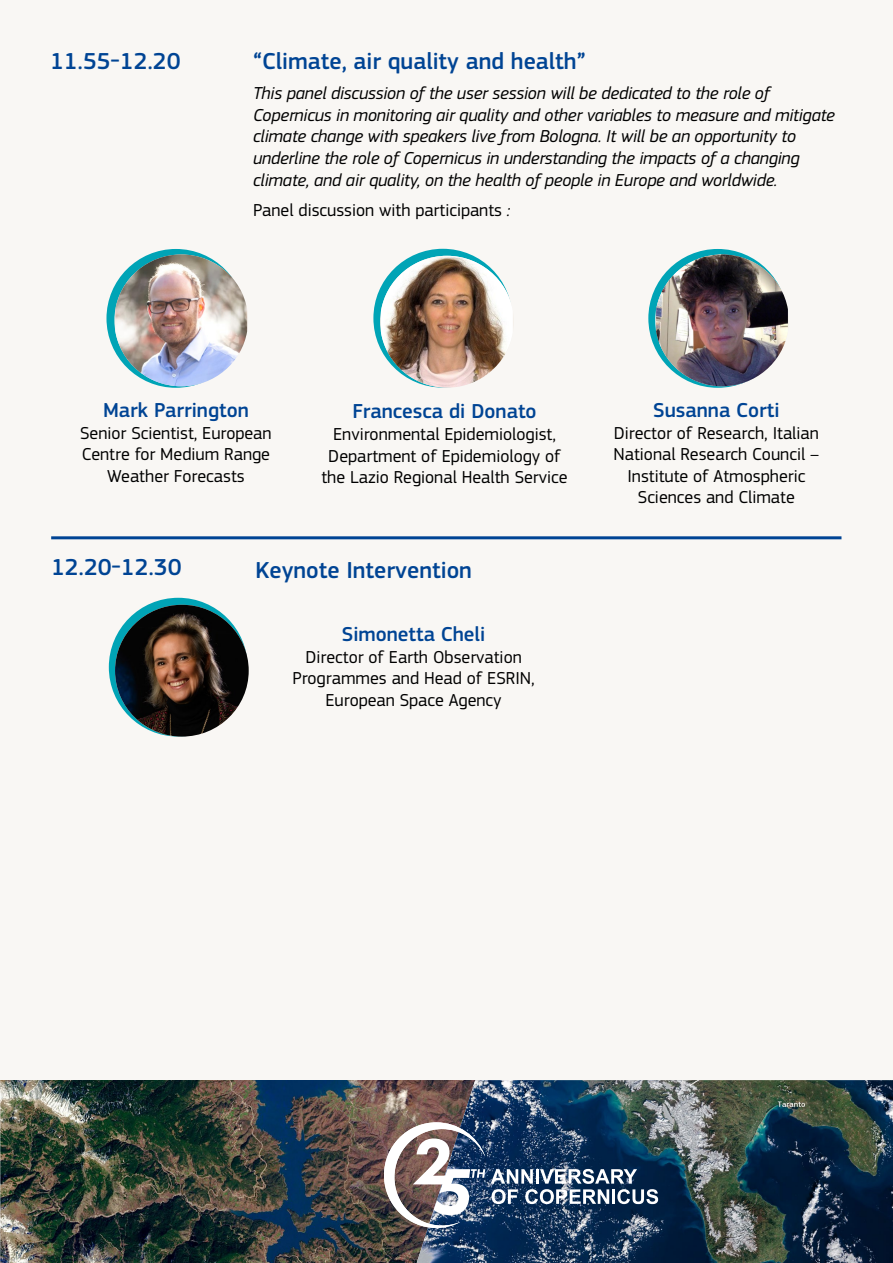
<style>
.page{position:relative;width:893px;height:1263px;background:#fff}
.page>*{position:absolute;margin:0;border:0;box-sizing:border-box;transform-origin:0 0}
.t1{font:500 24px "EC Square Sans Pro";color:#004494}
.t2{font:500 21px "EC Square Sans Pro";color:#004494}
.t3{font:18px/21.6px "EC Square Sans Pro";color:#000;text-align:center}
.t4{font:italic 18px/21.6px "EC Square Sans Pro";letter-spacing:-.01em;color:#000}
.s1{font-style:italic}
</style>
<div class="page">
<div style="left:0;top:0;width:893px;height:1091px;background:#f9f7f4"></div>
<img style="left:1px;top:1080px;width:416px;height:183px">
<img style="left:417px;top:1080px;width:476px;height:183px">
<img style="left:0;top:1080px;width:1px;height:183px">
<svg style="left:491px;top:1169px;width:167px;height:35px"></svg>
<img style="left:384px;top:1122px;width:101px;height:106px">
<svg style="left:106px;top:249px;width:139px;height:139px"></svg>
<svg style="left:648px;top:249px;width:139px;height:139px"></svg>
<div style="left:373px;top:249px;width:139px;height:139px;background:#00a4b6;border-radius:50%"></div>
<img style="left:115px;top:254px;width:132px;height:132px">
<img style="left:656px;top:254px;width:132px;height:132px">
<img style="left:381px;top:256px;width:131px;height:132px">
<div style="left:109px;top:598px;width:139px;height:139px;background:#00a4b6;border-radius:50%"></div>
<img style="left:115px;top:605px;width:134px;height:132px">
<hr style="left:51px;top:536px;width:790px;height:3px;background:#004494">
<h1 class="t1" style="left:50px;top:47px;width:132px">11.55-12.20</h1>
<h1 class="t1" style="left:253px;top:47px;width:334px">“Climate, air quality and health”</h1>
<p class="t4" style="left:253px;top:83px;width:583px">This panel discussion of the user session will be dedicated to the role of Copernicus in monitoring air quality and other variables to measure and mitigate climate change with speakers live from Bologna. It will be an opportunity to underline the role of Copernicus in understanding the impacts of a changing climate, and air quality, on the health of people in Europe and worldwide.</p>
<p class="t3" style="left:253px;top:199px;width:259px">Panel discussion with participants <span class="s1">:</span></p>
<p class="t2" style="left:103px;top:398px;width:147px">Mark Parrington</p>
<p class="t3" style="left:80px;top:422px;width:193px">Senior Scientist, European<br>Centre for Medium Range<br>Weather Forecasts</p>
<p class="t2" style="left:352px;top:399px;width:186px">Francesca di Donato</p>
<p class="t3" style="left:321px;top:423px;width:248px">Environmental Epidemiologist,<br>Department of Epidemiology of the Lazio Regional Health Service</p>
<h1 class="t1" style="left:51px;top:554px;width:132px">12.20-12.30</h1>
<h1 class="t1" style="left:256px;top:556px;width:218px">Keynote Intervention</h1>
<p class="t2" style="left:342px;top:622px;width:145px">Simonetta Cheli</p>
<p class="t3" style="left:292px;top:646px;width:244px">Director of Earth Observation<br>Programmes and Head of ESRIN,<br>European Space Agency</p>
<p class="t2" style="left:653px;top:398px;width:128px">Susanna Corti</p>
<p class="t3" style="left:614px;top:422px;width:207px">Director of Research, Italian<br>National Research Council –<br>Institute of Atmospheric<br>Sciences and Climate</p>
</div>
